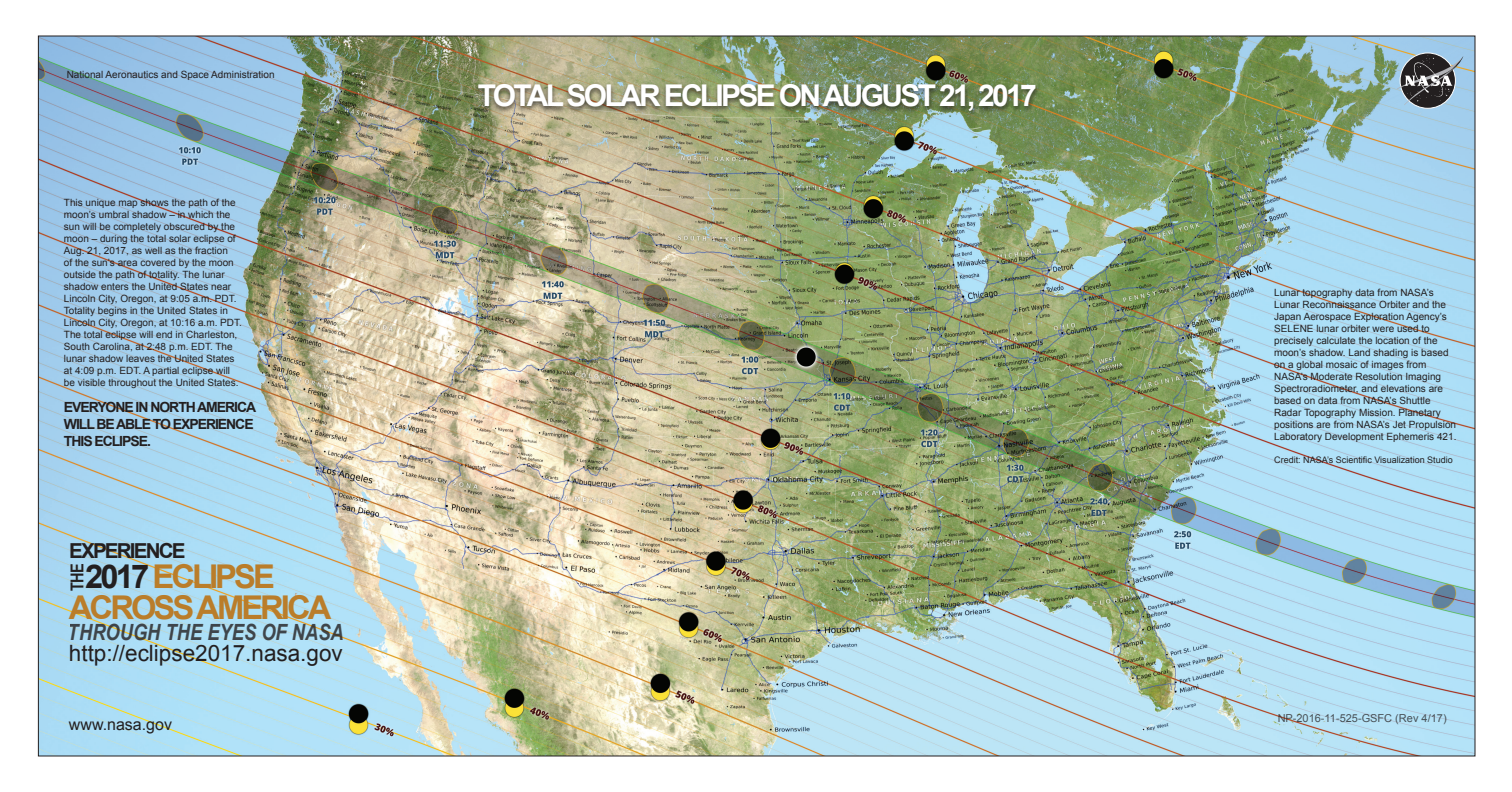
<style>
.page{position:relative;width:1512px;height:792px;background:#fff}
.page>*{position:absolute;margin:0;border:0;box-sizing:border-box;transform-origin:0 0}
.t1{font:700 32.8px "Arial";letter-spacing:-.09em;color:#ba7d2a}
.t2{font:700 30px "Arial";letter-spacing:-.09em;color:#fff}
.t3{font:22.5px "Arial";color:#231f20}
.t4{font:italic 700 22.3px "Arial Narrow";color:#231f20}
.t5{font:700 20.6px "Arial";letter-spacing:-.09em;color:#231f20}
.t6{font:700 17.8px "Arial Narrow";color:#231f20}
.t7{font:16px "Arial";color:#231f20}
.t8{font:700 14px/16.8px "Arial";letter-spacing:-.075em;color:#231f20}
.t9{font:11px "Arial";color:#231f20}
.t10{font:10px/12px "Arial";color:#231f20}
.t11{font:9px "Arial";color:#231f20}
.s1{color:#231f20}
</style>
<div class="page">
<img style="left:40px;top:38px;width:1434px;height:716px">
<div style="left:474px;top:82px;width:567px;height:37px;background:#231f20;opacity:.75"></div>
<svg style="left:1397px;top:55px;width:67px;height:50px;background:#69737c"></svg>
<p class="t10" style="left:67px;top:69px;width:209px">National Aeronautics and Space Administration</p>
<p class="t10" style="left:64px;top:197px;width:179px">This unique map shows the path of the moon’s umbral shadow – in which the sun will be completely obscured by the moon – during the total solar eclipse of Aug. 21, 2017, as well as the fraction<br>of the sun’s area covered by the moon outside the path of totality. The lunar shadow enters the United States near Lincoln City, Oregon, at 9:05 a.m. PDT.<br>Totality begins in the United States in Lincoln City, Oregon, at 10:16 a.m. PDT.<br>The total eclipse will end in Charleston, South Carolina, at 2:48 p.m. EDT. The lunar shadow leaves the United States at 4:09 p.m. EDT. A partial eclipse will be visible throughout the United States.</p>
<p class="t8" style="left:64px;top:399px;width:194px">EVERYONE IN NORTH AMERICA<br>WILL BE ABLE TO EXPERIENCE<br>THIS ECLIPSE.</p>
<p class="t5" style="left:69px;top:537px;width:118px">EXPERIENCE</p>
<p class="t6" style="left:64px;top:591px;width:29px;rotate:-90deg">THE</p>
<p class="t1" style="left:85px;top:554px;width:191px"><span class="s1">2017</span> ECLIPSE</p>
<p class="t1" style="left:69px;top:585px;width:264px">ACROSS AMERICA</p>
<p class="t3" style="left:69px;top:639px;width:275px">http://eclipse2017.nasa.gov</p>
<h3 class="t4" style="left:68px;top:615px;width:277px">THROUGH THE EYES OF NASA</h3>
<p class="t7" style="left:69px;top:714px;width:105px">www.nasa.gov</p>
<p class="t2" style="left:478px;top:75px;width:561px">TOTAL SOLAR ECLIPSE ON AUGUST 21, 2017</p>
<p class="t10" style="left:1274px;top:287px;width:184px">Lunar topography data from NASA’s Lunar Reconnaissance Orbiter and the Japan Aerospace Exploration Agency’s SELENE lunar orbiter were used to precisely calculate the location of the moon’s shadow. Land shading is based on a global mosaic of images from NASA’s Moderate Resolution Imaging Spectroradiometer, and elevations are based on data from NASA’s Shuttle Radar Topography Mission. Planetary positions are from NASA’s Jet Propulsion Laboratory Development Ephemeris 421.</p>
<p class="t11" style="left:1274px;top:454px;width:180px">Credit: NASA’s Scientific Visualization Studio</p>
<p class="t9" style="left:1278px;top:711px;width:171px">NP-2016-11-525-GSFC (Rev 4/17)</p>
</div>
